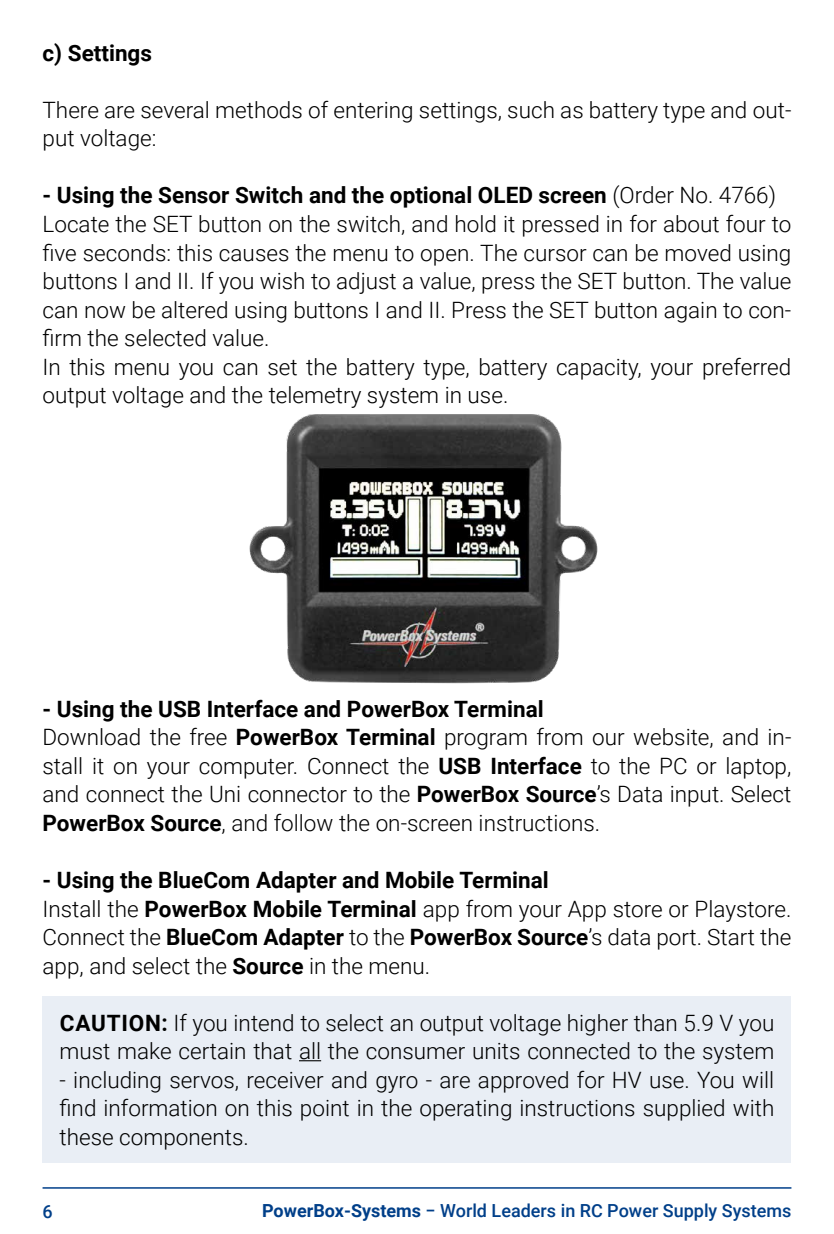
<style>
.page{position:relative;width:834px;height:1234px;background:#fff}
.page>*{position:absolute;margin:0;border:0;box-sizing:border-box;transform-origin:0 0}
.t1{font:300 22.5px/28.5px "Roboto";color:#000}
.t2{font:700 22.5px "Roboto";color:#000}
.t3{font:500 18px "Roboto";color:#003f89}
.s1{font-weight:700}
</style>
<div class="page">
<hr style="left:43px;top:1186px;width:748px;height:2px;background:#003f89">
<div style="left:43px;top:996px;width:748px;height:166px;background:#e9eef5"></div>
<hr style="left:299px;top:1059px;width:22px;height:2px;background:#000">
<img style="left:249px;top:414px;width:349px;height:270px">
<p class="t2" style="left:43px;top:37px;width:111px">c) Settings</p>
<p class="t1" style="left:43px;top:95px;width:750px">There are several methods of entering settings, such as battery type and out&shy;put voltage:</p>
<p class="t1" style="left:43px;top:180px;width:750px"><span class="s1">- Using the Sensor Switch and the optional OLED screen</span> (Order No. 4766)<br>Locate the SET button on the switch, and hold it pressed in for about four to five seconds: this causes the menu to open. The cursor can be moved using buttons I and II. If you wish to adjust a value, press the SET button. The value can now be altered using buttons I and II. Press the SET button again to con&shy;firm the selected value.<br>In this menu you can set the battery type, battery capacity, your preferred output voltage and the telemetry system in use.</p>
<p class="t1" style="left:43px;top:693px;width:750px"><span class="s1">- Using the USB Interface and PowerBox Terminal<br></span>Download the free <span class="s1">PowerBox Terminal</span> program from our website, and in&shy;stall it on your computer. Connect the <span class="s1">USB Interface</span> to the PC or laptop, and connect the Uni connector to the <span class="s1">PowerBox Source</span>’s Data input. Select <span class="s1">PowerBox Source</span>, and follow the on-screen instructions.</p>
<p class="t1" style="left:43px;top:864px;width:750px"><span class="s1">- Using the BlueCom Adapter and Mobile Terminal<br></span>Install the <span class="s1">PowerBox Mobile Terminal</span> app from your App store or Playstore.<br>Connect the <span class="s1">BlueCom Adapter</span> to the <span class="s1">PowerBox Source</span>’s data port. Start the app, and select the <span class="s1">Source</span> in the menu.</p>
<p class="t1" style="left:60px;top:1007px;width:716px"><span class="s1">CAUTION:</span> If you intend to select an output voltage higher than 5.9 V you must make certain that all the consumer units connected to the system</p>
<p class="t1" style="left:60px;top:1064px;width:716px;text-align:justify">- including servos, receiver and gyro - are approved for HV use. You will find information on this point in the operating instructions supplied with these components.</p>
<p class="t3" style="left:43px;top:1198px;width:12px">6</p>
<p class="t3" style="left:262px;top:1197px;width:530px"><span class="s1">PowerBox-Systems</span> − World Leaders in RC Power Supply Systems</p>
</div>
